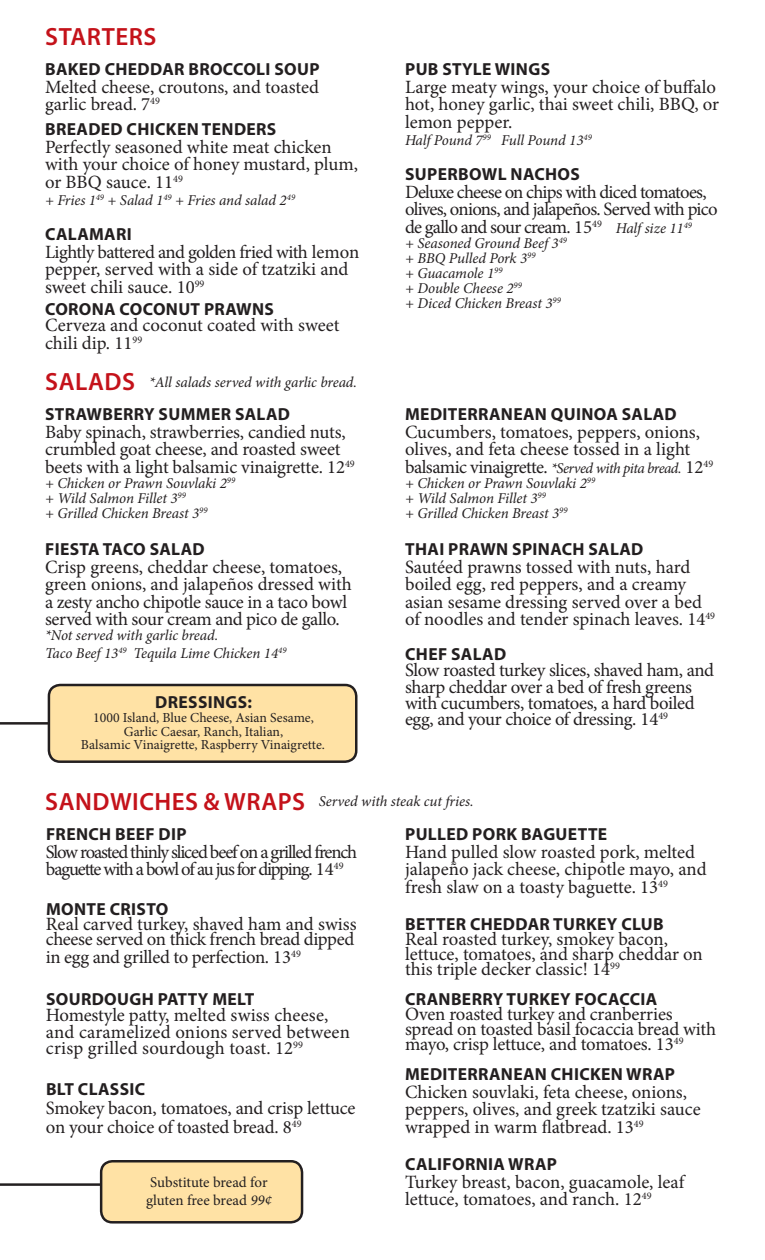
<style>
.page{position:relative;width:765px;height:1260px;background:#fff}
.page>*{position:absolute;margin:0;border:0;box-sizing:border-box;transform-origin:0 0}
.Headers{font:600 25px "Myriad Pro";letter-spacing:.02em;color:#c4121a}
.t1{font:18.75px/17.5px "Minion Pro";letter-spacing:-.01em;color:#231f20}
.t2{font:18.75px/17.5px "Minion Pro";letter-spacing:-.04em;color:#231f20}
.t3{font:18.75px/17.5px "Minion Pro";letter-spacing:-.06em;color:#231f20}
.Sub_Head{font:700 17.5px "Myriad Pro";letter-spacing:.02em;color:#231f20}
.t4{font:italic 15px/15px "Minion Pro";letter-spacing:-.005em;color:#231f20}
.t5{font:15px/17.5px "Minion Pro";letter-spacing:-.005em;color:#231f20}
.t6{font:13.75px/13.8px "Minion Pro";color:#231f20;text-align:center}
.s1{font-style:italic;font-size:15px}
.s2{font-style:italic}
</style>
<div class="page">
<hr style="left:0;top:722px;width:78px;height:3px;background:#231f20">
<div style="left:49px;top:685px;width:307px;height:77px;background:#ffe2a5;border-radius:11px"></div>
<div style="left:48px;top:684px;width:310px;height:79px;border:2px solid #231f20;border-radius:11px"></div>
<hr style="left:0;top:1183px;width:124px;height:3px;background:#231f20">
<div style="left:101px;top:1161px;width:201px;height:61px;background:#ffe2a5;border-radius:11px"></div>
<div style="left:100px;top:1160px;width:203px;height:64px;border:2px solid #231f20;border-radius:11px"></div>
<p class="Headers" style="left:45px;top:21px;width:113px">STARTERS</p>
<p class="Sub_Head" style="left:45px;top:58px;width:276px">BAKED CHEDDAR BROCCOLI SOUP</p>
<p class="t1" style="left:45px;top:78px;width:276px">Melted cheese, croutons, and toasted garlic bread. 7<sup>49</sup></p>
<p class="Sub_Head" style="left:45px;top:118px;width:233px">BREADED CHICKEN TENDERS</p>
<p class="t1" style="left:45px;top:138px;width:315px">Perfectly seasoned white meat chicken with your choice of honey mustard, plum, or BBQ sauce. 11<sup>49</sup></p>
<p class="t4" style="left:45px;top:193px;width:252px">+ Fries 1<sup>49</sup> + Salad 1<sup>49</sup> + Fries and salad 2<sup>49</sup></p>
<p class="Sub_Head" style="left:45px;top:223px;width:88px">CALAMARI</p>
<p class="t1" style="left:45px;top:243px;width:316px">Lightly battered and golden fried with lemon pepper, served with a side of tzatziki and sweet chili sauce. 10<sup>99</sup></p>
<p class="Sub_Head" style="left:45px;top:298px;width:230px">CORONA COCONUT PRAWNS</p>
<p class="t1" style="left:45px;top:317px;width:296px">Cerveza and coconut coated with sweet chili dip. 11<sup>99</sup></p>
<p class="Headers" style="left:45px;top:366px;width:91px">SALADS</p>
<p class="t4" style="left:149px;top:375px;width:210px">*All salads served with garlic bread.</p>
<p class="Sub_Head" style="left:45px;top:403px;width:246px">STRAWBERRY SUMMER SALAD</p>
<p class="t1" style="left:45px;top:423px;width:311px">Baby spinach, strawberries, candied nuts, crumbled goat cheese, and roasted sweet beets with a light balsamic vinaigrette. 12<sup>49</sup></p>
<p class="t4" style="left:45px;top:475px;width:192px">+ Chicken or Prawn Souvlaki 2<sup>99 </sup>+ Wild Salmon Fillet 3<sup>99<br></sup>+ Grilled Chicken Breast 3<sup>99</sup></p>
<p class="Sub_Head" style="left:45px;top:538px;width:161px">FIESTA TACO SALAD</p>
<p class="t1" style="left:45px;top:558px;width:308px">Crisp greens, cheddar cheese, tomatoes, green onions, and jalapeños dressed with a zesty ancho chipotle sauce in a taco bowl served with sour cream and pico de gallo.</p>
<p class="t4" style="left:45px;top:626px;width:243px;line-height:17.5px">*Not served with garlic bread.<br>Taco Beef 13<sup>49</sup> Tequila Lime Chicken 14<sup>49</sup></p>
<p class="Sub_Head" style="left:155px;top:691px;width:98px">DRESSINGS:</p>
<p class="t6" style="left:81px;top:711px;width:245px">1000 Island, Blue Cheese, Asian Sesame,<br>Garlic Caesar, Ranch, Italian,<br>Balsamic Vinaigrette, Raspberry Vinaigrette.</p>
<p class="Sub_Head" style="left:405px;top:58px;width:146px">PUB STYLE WINGS</p>
<p class="t1" style="left:405px;top:78px;width:316px">Large meaty wings, your choice of buffalo hot, honey garlic, thai sweet chili, BBQ, or lemon pepper.</p>
<p class="t4" style="left:405px;top:133px;width:188px">Half Pound 7<sup>99</sup> Full Pound 13<sup>49</sup></p>
<p class="Sub_Head" style="left:405px;top:163px;width:176px">SUPERBOWL NACHOS</p>
<p class="t2" style="left:405px;top:183px;width:314px">Deluxe cheese on chips with diced tomatoes, olives, onions, and jalapeños. Served with pico de gallo and sour cream. 15<sup>49</sup> <span class="s1">Half size 11</span><sup>49</sup></p>
<p class="t4" style="left:405px;top:235px;width:164px">+ Seasoned Ground Beef 3<sup>49</sup></p>
<p class="t4" style="left:405px;top:250px;width:157px">+ BBQ Pulled Pork 3<sup>99<br></sup>+ Guacamole 1<sup>99<br></sup>+ Double Cheese 2<sup>99<br></sup>+ Diced Chicken Breast 3<sup>99</sup></p>
<p class="Sub_Head" style="left:405px;top:403px;width:273px">MEDITERRANEAN QUINOA SALAD</p>
<p class="t1" style="left:405px;top:423px;width:310px">Cucumbers, tomatoes, peppers, onions, olives, and feta cheese tossed in a light balsamic vinaigrette. <span class="s1">*Served with pita bread.</span> 12<sup>49</sup></p>
<p class="t4" style="left:405px;top:475px;width:192px">+ Chicken or Prawn Souvlaki 2<sup>99 </sup>+ Wild Salmon Fillet 3<sup>99<br></sup>+ Grilled Chicken Breast 3<sup>99</sup></p>
<p class="Sub_Head" style="left:405px;top:538px;width:240px">THAI PRAWN SPINACH SALAD</p>
<p class="t1" style="left:405px;top:558px;width:312px">Sautéed prawns tossed with nuts, hard boiled egg, red peppers, and a creamy asian sesame dressing served over a bed of noodles and tender spinach leaves. 14<sup>49</sup></p>
<p class="Sub_Head" style="left:405px;top:643px;width:103px">CHEF SALAD</p>
<p class="t1" style="left:405px;top:662px;width:311px;line-height:16.2px">Slow roasted turkey slices, shaved ham, and sharp cheddar over a bed of fresh greens with cucumbers, tomatoes, a hard boiled egg, and your choice of dressing. 14<sup>49</sup></p>
<p class="Headers" style="left:45px;top:786px;width:262px">SANDWICHES &amp; WRAPS</p>
<p class="t4" style="left:319px;top:794px;width:157px">Served with steak cut fries.</p>
<p class="Sub_Head" style="left:46px;top:823px;width:142px">FRENCH BEEF DIP</p>
<p class="t3" style="left:46px;top:843px;width:313px">Slow roasted thinly sliced beef on a grilled french baguette with a bowl of au jus for dipping. 14<sup>49</sup></p>
<p class="Sub_Head" style="left:46px;top:898px;width:124px">MONTE CRISTO</p>
<p class="t1" style="left:46px;top:917px;width:312px;line-height:15px">Real carved turkey, shaved ham and swiss cheese served on thick french bread dipped</p>
<p class="t1" style="left:46px;top:948px;width:257px">in egg and grilled to perfection. 13<sup>49</sup></p>
<p class="Sub_Head" style="left:46px;top:988px;width:210px">SOURDOUGH PATTY MELT</p>
<p class="t1" style="left:46px;top:1007px;width:306px;line-height:16.2px">Homestyle patty, melted swiss cheese, and caramelized onions served between crisp grilled sourdough toast. 12<sup>99</sup></p>
<p class="Sub_Head" style="left:46px;top:1078px;width:101px">BLT CLASSIC</p>
<p class="t1" style="left:46px;top:1098px;width:311px;line-height:18.8px">Smokey bacon, tomatoes, and crisp lettuce on your choice of toasted bread. 8<sup>49</sup></p>
<p class="t5" style="left:146px;top:1174px;width:127px">Substitute bread for gluten free bread <span class="s2">99¢</span></p>
<p class="Sub_Head" style="left:405px;top:823px;width:204px">PULLED PORK BAGUETTE</p>
<p class="t1" style="left:405px;top:843px;width:303px">Hand pulled slow roasted pork, melted jalapeño jack cheese, chipotle mayo, and fresh slaw on a toasty baguette. 13<sup>49</sup></p>
<p class="Sub_Head" style="left:405px;top:913px;width:260px">BETTER CHEDDAR TURKEY CLUB</p>
<p class="t1" style="left:405px;top:932px;width:299px;line-height:15px">Real roasted turkey, smokey bacon, lettuce, tomatoes, and sharp cheddar on this triple decker classic! 14<sup>99</sup></p>
<p class="Sub_Head" style="left:405px;top:988px;width:254px">CRANBERRY TURKEY FOCACCIA</p>
<p class="t1" style="left:405px;top:1007px;width:313px;line-height:15px">Oven roasted turkey and cranberries spread on toasted basil focaccia bread with mayo, crisp lettuce, and tomatoes. 13<sup>49</sup></p>
<p class="Sub_Head" style="left:405px;top:1063px;width:271px">MEDITERRANEAN CHICKEN WRAP</p>
<p class="t1" style="left:405px;top:1083px;width:297px">Chicken souvlaki, feta cheese, onions, peppers, olives, and greek tzatziki sauce wrapped in warm flatbread. 13<sup>49</sup></p>
<p class="Sub_Head" style="left:405px;top:1153px;width:153px">CALIFORNIA WRAP</p>
<p class="t1" style="left:405px;top:1173px;width:281px">Turkey breast, bacon, guacamole, leaf lettuce, tomatoes, and ranch. 12<sup>49</sup></p>
</div>
